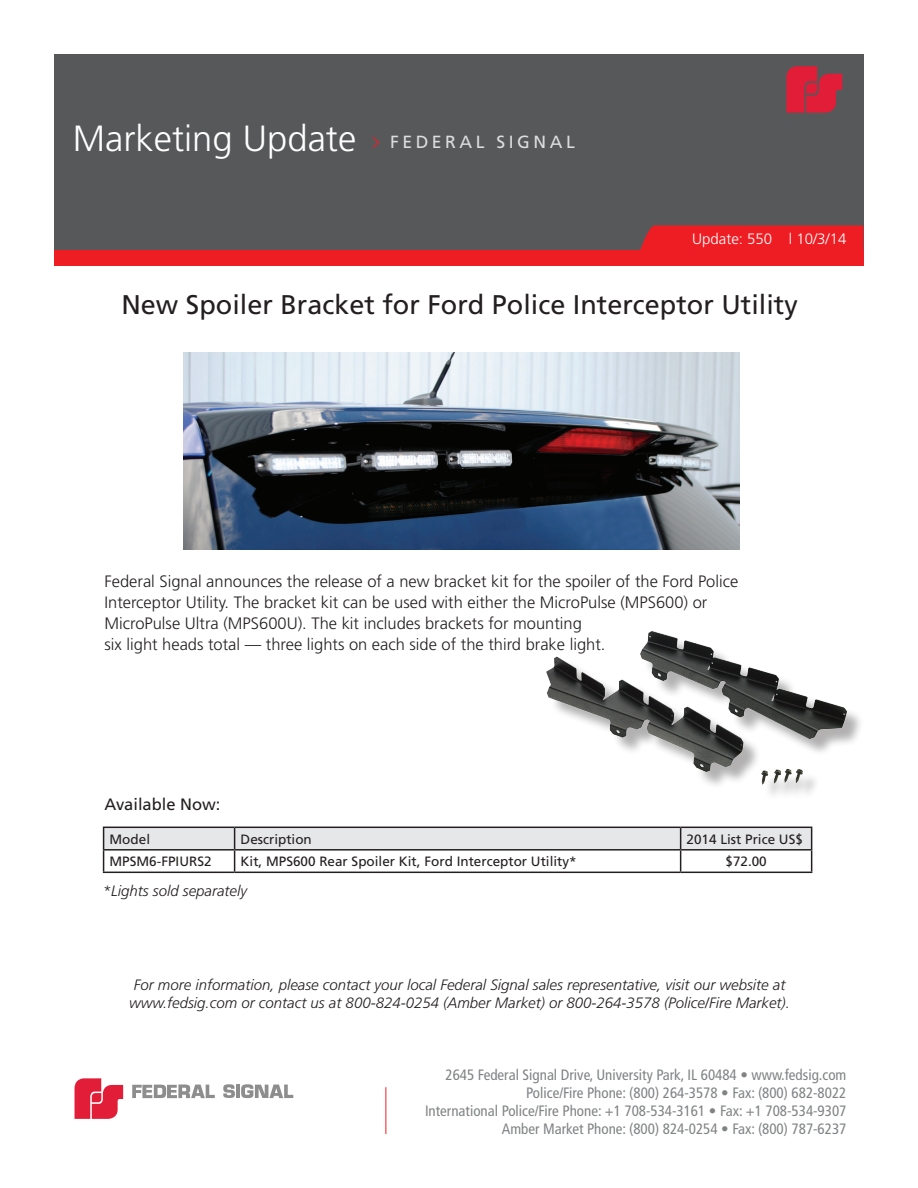
<style>
.page{position:relative;width:918px;height:1188px;background:#fff}
.page>*{position:absolute;margin:0;border:0;box-sizing:border-box;transform-origin:0 0}
.t1{font:300 36.45px "Frutiger";color:#fff}
.t2{font:27px "Frutiger";color:#231f20}
.t3{font:17.55px "Frutiger";letter-spacing:.2em;color:#dcdddf}
.t4{font:300 16.5px/21px "Frutiger";color:#231f20}
.t5{font:16.5px "Frutiger";color:#231f20}
.t6{font:condensed 15px/18px "Frutiger";color:#808384;text-align:right}
.t7{font:italic 300 15px/18px "Frutiger";color:#231f20;text-align:center}
.t8{font:300 15px "Frutiger";color:#fff}
.t9{font:13.5px "Frutiger";color:#231f20}
.s1{font-family:"Letter Gothic Std";font-weight:700;font-size:15.6px;color:#ee1d23}
</style>
<div class="page">
<div style="left:54px;top:225px;width:810px;height:41px;background:#ee1d23"></div>
<div style="left:54px;top:54px;width:810px;height:196px;background:#57585a"></div>
<svg style="left:786px;top:66px;width:56px;height:47px"></svg>
<svg style="left:640px;top:225px;width:224px;height:25px;background:#e71f25"></svg>
<hr style="left:386px;top:1087px;width:1px;height:47px;background:#ee1d23">
<svg style="left:75px;top:1078px;width:48px;height:41px"></svg>
<svg style="left:223px;top:1084px;width:12px;height:14px"></svg>
<hr style="left:236px;top:1085px;width:4px;height:13px;background:#8d8d8d">
<svg style="left:241px;top:1084px;width:52px;height:14px"></svg>
<svg style="left:132px;top:1085px;width:83px;height:13px"></svg>
<img style="left:546px;top:631px;width:309px;height:164px">
<img style="left:183px;top:353px;width:557px;height:196px">
<svg style="left:103px;top:827px;width:709px;height:45px"></svg>
<hr style="left:103px;top:872px;width:132px;height:1px;background:#231f20">
<hr style="left:235px;top:872px;width:446px;height:1px;background:#231f20">
<hr style="left:681px;top:872px;width:131px;height:1px;background:#231f20">
<h1 class="t1" style="left:73px;top:118px;width:285px">Marketing Update</h1>
<p class="t3" style="left:371px;top:132px;width:205px"><span class="s1">&gt;</span> FEDERAL SIGNAL</p>
<p class="t8" style="left:692px;top:231px;width:156px">Update: 550 l 10/3/14</p>
<h2 class="t2" style="left:121px;top:289px;width:678px">New Spoiler Bracket for Ford Police Interceptor Utility</h2>
<p class="t4" style="left:105px;top:570px;width:635px">Federal Signal announces the release of a new bracket kit for the spoiler of the Ford Police Interceptor Utility. The bracket kit can be used with either the MicroPulse (MPS600) or MicroPulse Ultra (MPS600U). The kit includes brackets for mounting<br>six light heads total — three lights on each side of the third brake light.</p>
<p class="t5" style="left:105px;top:794px;width:118px">Available Now:</p>
<p class="t9" style="left:110px;top:831px;width:42px">Model</p>
<p class="t9" style="left:241px;top:831px;width:73px">Description</p>
<p class="t9" style="left:687px;top:831px;width:118px">2014 List Price US$</p>
<p class="t9" style="left:110px;top:854px;width:104px">MPSM6-FPIURS2</p>
<p class="t9" style="left:241px;top:854px;width:338px">Kit, MPS600 Rear Spoiler Kit, Ford Interceptor Utility*</p>
<p class="t9" style="left:725px;top:854px;width:43px">$72.00</p>
<p class="t7" style="left:103px;top:882px;width:146px">*Lights sold separately</p>
<p class="t7" style="left:129px;top:976px;width:662px">For more information, please contact your local Federal Signal sales representative, visit our website at www.fedsig.com or contact us at 800-824-0254 (Amber Market) or 800-264-3578 (Police/Fire Market).</p>
<p class="t6" style="left:425px;top:1066px;width:423px">2645 Federal Signal Drive, University Park, IL 60484 • www.fedsig.com Police/Fire Phone: (800) 264-3578 • Fax: (800) 682-8022<br>International Police/Fire Phone: +1 708-534-3161 • Fax: +1 708-534-9307<br>Amber Market Phone: (800) 824-0254 • Fax: (800) 787-6237</p>
</div>
